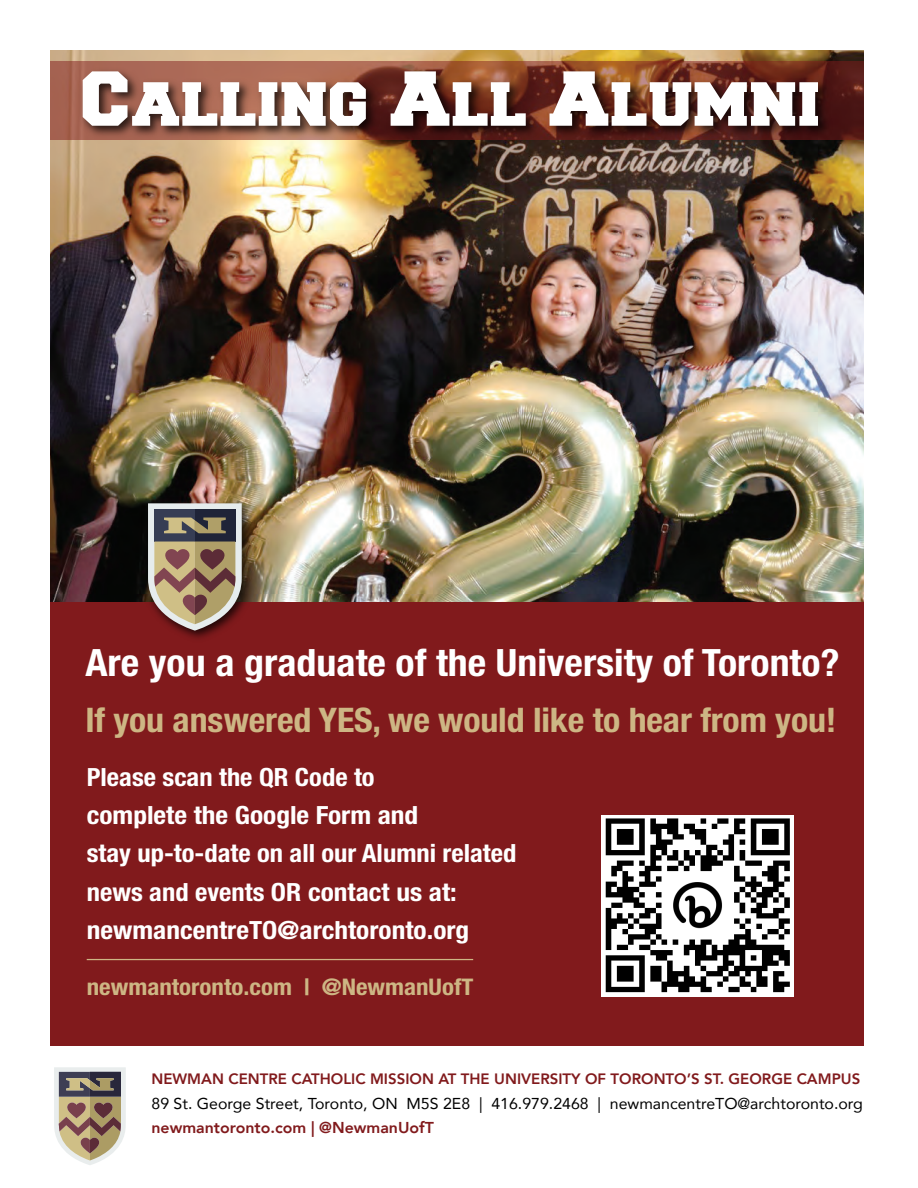
<style>
.page{position:relative;width:918px;height:1188px;background:#fff}
.page>*{position:absolute;margin:0;border:0;box-sizing:border-box;transform-origin:0 0}
.t1{font:65.25px "Collegiate Black FLF";color:#fff;scale:1.09 1}
.t2{font:700 condensed 37.65px "Helvetica Neue";color:#fff;scale:1.06 1}
.t3{font:700 condensed 33.9px "Helvetica Neue";letter-spacing:-.005em;color:#cdb684;scale:1.06 1}
.t4{font:700 condensed 25.2px/38.2px "Helvetica Neue";color:#fff;scale:1.06 1}
.t5{font:700 condensed 22.95px "Helvetica Neue";color:#cdb684;scale:1.09 1}
.t6{font:15.75px "Avenir";color:#000}
.t7{font:800 15.75px "Avenir";color:#811a1c}
.t8{font:800 15px "Avenir";color:#811a1c}
</style>
<div class="page">
<svg style="left:54px;top:1067px;width:72px;height:98px;background:#aa9d8d"></svg>
<div style="left:51px;top:51px;width:813px;height:994px;background:#811a1c"></div>
<img style="left:51px;top:51px;width:813px;height:551px">
<img style="left:602px;top:815px;width:192px;height:181px">
<hr style="left:87px;top:959px;width:386px;height:1px;background:#cdb684">
<div style="left:51px;top:61px;width:813px;height:79px;background:#811a1c;opacity:.5"></div>
<img style="left:59px;top:65px;width:805px;height:117px">
<img style="left:134px;top:483px;width:132px;height:156px">
<svg style="left:148px;top:503px;width:94px;height:128px;background:#958071"></svg>
<p class="t1" style="left:83px;top:65px;width:680px">Calling All Alumni</p>
<p class="t2" style="left:85px;top:649px;width:713px">Are you a graduate of the University of Toronto?</p>
<p class="t3" style="left:85px;top:707px;width:710px">If you answered YES, we would like to hear from you!</p>
<p class="t4" style="left:87px;top:760px;width:407px">Please scan the QR Code to<br>complete the Google Form and<br>stay up-to-date on all our Alumni related news and events OR contact us at: newmancentreTO@archtoronto.org</p>
<p class="t5" style="left:87px;top:978px;width:356px">newmantoronto.com | @NewmanUofT</p>
<p class="t8" style="left:152px;top:1069px;width:710px">NEWMAN CENTRE CATHOLIC MISSION AT THE UNIVERSITY OF TORONTO’S ST. GEORGE CAMPUS</p>
<p class="t6" style="left:152px;top:1093px;width:713px">89 St. George Street, Toronto, ON M5S 2E8 | 416.979.2468 | newmancentreTO@archtoronto.org</p>
<p class="t7" style="left:152px;top:1118px;width:284px">newmantoronto.com | @NewmanUofT</p>
</div>
